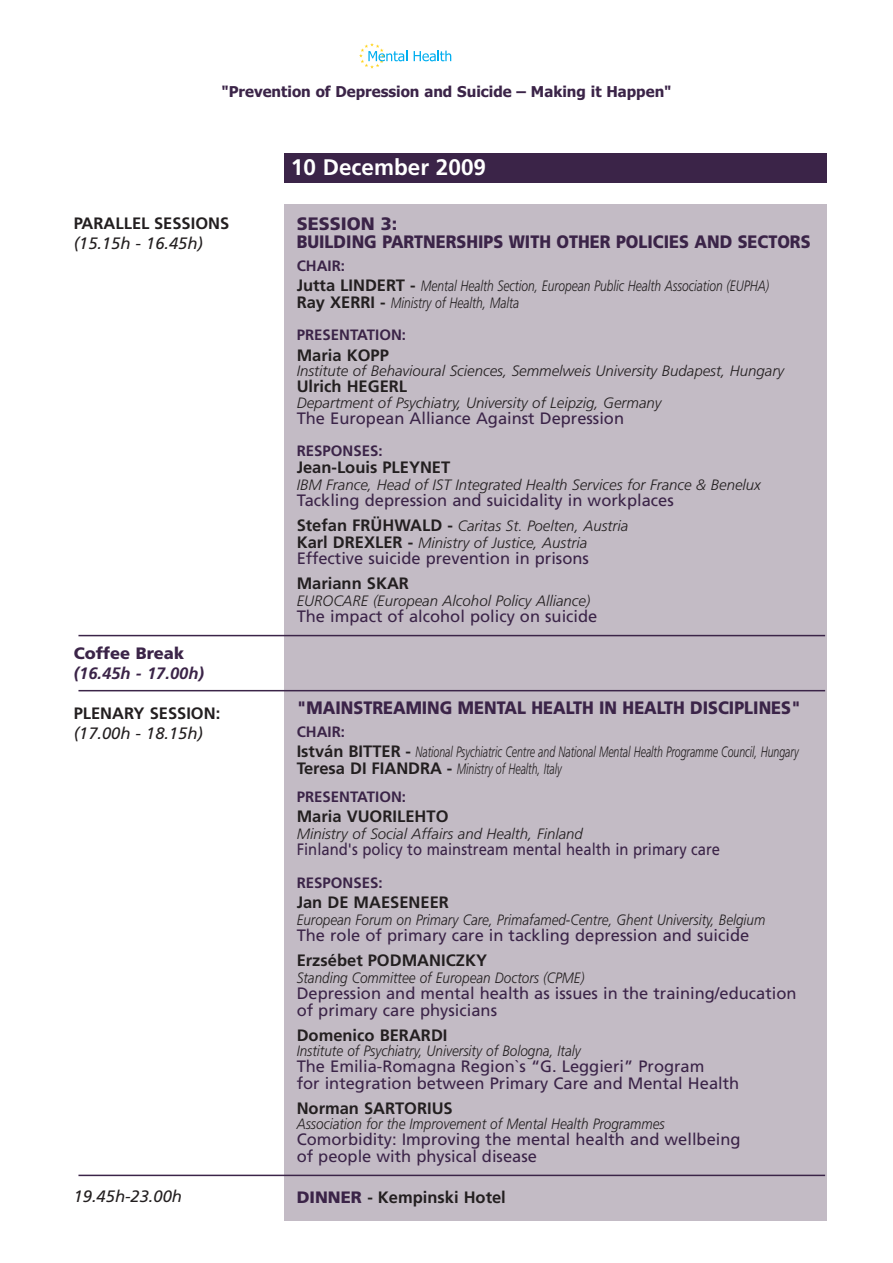
<style>
.page{position:relative;width:893px;height:1263px;background:#fff}
.page>*{position:absolute;margin:0;border:0;box-sizing:border-box;transform-origin:0 0}
.t1{font:700 22.5px "Frutiger";color:#fff}
.t2{font:900 18px/18px "Frutiger";color:#3b2448}
.t3{font:900 18px "Frutiger";color:#3b2448;scale:.9 1}
.t4{font:16.5px/16.5px "Frutiger";color:#3b2448}
.t5{font:700 16.5px "Frutiger";color:#231f20}
.t6{font:16.5px "Frutiger";color:#3b2448;scale:.9 1}
.t7{font:italic 16.5px "Frutiger";color:#231f20}
.t8{font:italic 700 16.5px "Frutiger";color:#3b2448}
.t9{font:900 16.5px "Frutiger";color:#3b2448}
.t10{font:italic 300 15px/16.5px "Frutiger";color:#231f20}
.t11{font:italic 300 15px "Frutiger";color:#231f20;scale:.9 1}
.t12{font:italic 300 15px/20.4px "Frutiger";color:#231f20;scale:.7 1}
.t13{font:italic 300 15px/20.4px "Frutiger";color:#231f20;scale:.8 1}
.t14{font:700 15px "Tahoma";color:#3b2448}
.t15{font:700 15px "Frutiger";color:#3b2448}
.s1{font-weight:700;font-style:normal;color:#3b2448}
.s2{font-weight:700;font-style:normal;font-size:16.5px}
.s3{font-weight:900;color:#3b2448}
</style>
<div class="page">
<div style="left:284px;top:204px;width:542px;height:1016px;background:#c3bbc5"></div>
<div style="left:284px;top:153px;width:542px;height:30px;background:#3b2448"></div>
<hr style="left:78px;top:690px;width:747px;height:1px;background:#3b2448">
<hr style="left:78px;top:1175px;width:747px;height:1px;background:#3b2448">
<hr style="left:78px;top:635px;width:747px;height:1px;background:#3b2448">
<svg style="left:359px;top:43px;width:92px;height:26px"></svg>
<div style="left:384px;top:62px;width:70px;height:6px;background:#fff"></div>
<p class="t14" style="left:221px;top:85px;width:451px">"Prevention of Depression and Suicide – Making it Happen"</p>
<p class="t5" style="left:74px;top:217px;width:157px">PARALLEL SESSIONS</p>
<p class="t7" style="left:74px;top:237px;width:131px">(15.15h - 16.45h)</p>
<p class="t9" style="left:74px;top:647px;width:112px">Coffee Break</p>
<p class="t8" style="left:74px;top:667px;width:132px">(16.45h - 17.00h)</p>
<p class="t5" style="left:74px;top:706px;width:148px">PLENARY SESSION:</p>
<p class="t7" style="left:74px;top:726px;width:131px">(17.00h - 18.15h)</p>
<p class="t7" style="left:74px;top:1190px;width:110px">19.45h-23.00h</p>
<h1 class="t1" style="left:291px;top:159px;width:197px">10 December 2009</h1>
<p class="t2" style="left:297px;top:217px;width:515px">SESSION 3:<br>BUILDING PARTNERSHIPS WITH OTHER POLICIES AND SECTORS</p>
<p class="t13" style="left:297px;top:256px;width:592px"><span class="s1">CHAIR:<br></span><span class="s2">Jutta LINDERT -</span> Mental Health Section, European Public Health Association (EUPHA)</p>
<p class="t13" style="left:297px;top:287px;width:280px;line-height:32.7px"><span class="s2">Ray XERRI -</span> Ministry of Health, Malta<br><span class="s1">PRESENTATION:</span></p>
<p class="t5" style="left:297px;top:348px;width:94px">Maria KOPP</p>
<p class="t10" style="left:297px;top:364px;width:489px">Institute of Behavioural Sciences, Semmelweis University Budapest, Hungary</p>
<p class="t5" style="left:297px;top:380px;width:112px">Ulrich HEGERL</p>
<p class="t10" style="left:297px;top:395px;width:366px">Department of Psychiatry, University of Leipzig, Germany</p>
<p class="t4" style="left:297px;top:411px;width:329px">The European Alliance Against Depression</p>
<p class="t15" style="left:297px;top:445px;width:87px">RESPONSES:</p>
<p class="t5" style="left:297px;top:461px;width:155px">Jean-Louis PLEYNET</p>
<p class="t10" style="left:297px;top:477px;width:465px">IBM France, Head of IST Integrated Health Services for France &amp; Benelux</p>
<p class="t4" style="left:297px;top:494px;width:378px">Tackling depression and suicidality in workplaces</p>
<p class="t10" style="left:297px;top:519px;width:333px"><span class="s2">Stefan FRÜHWALD -</span> Caritas St. Poelten, Austria<br><span class="s2">Karl DREXLER -</span> Ministry of Justice, Austria</p>
<p class="t4" style="left:297px;top:552px;width:294px">Effective suicide prevention in prisons</p>
<p class="t5" style="left:297px;top:577px;width:114px">Mariann SKAR</p>
<p class="t10" style="left:297px;top:593px;width:295px">EUROCARE (European Alcohol Policy Alliance)</p>
<p class="t4" style="left:297px;top:610px;width:302px">The impact of alcohol policy on suicide</p>
<p class="t3" style="left:297px;top:701px;width:562px">"MAINSTREAMING MENTAL HEALTH IN HEALTH DISCIPLINES"</p>
<p class="t12" style="left:297px;top:722px;width:718px"><span class="s1">CHAIR:<br></span><span class="s2">István BITTER -</span> National Psychiatric Centre and National Mental Health Programme Council, Hungary</p>
<p class="t12" style="left:297px;top:755px;width:380px;line-height:28.2px"><span class="s2">Teresa DI FIANDRA -</span> Ministry of Health, Italy<br><span class="s1">PRESENTATION:</span></p>
<p class="t5" style="left:297px;top:810px;width:153px">Maria VUORILEHTO</p>
<p class="t10" style="left:297px;top:826px;width:288px">Ministry of Social Affairs and Health, Finland</p>
<p class="t6" style="left:297px;top:843px;width:472px">Finland's policy to mainstream mental health in primary care</p>
<p class="t15" style="left:297px;top:876px;width:87px">RESPONSES:</p>
<p class="t5" style="left:297px;top:896px;width:154px">Jan DE MAESENEER</p>
<p class="t11" style="left:297px;top:913px;width:522px">European Forum on Primary Care, Primafamed-Centre, Ghent University, Belgium</p>
<p class="t4" style="left:297px;top:928px;width:454px">The role of primary care in tackling depression and suicide</p>
<p class="t5" style="left:297px;top:954px;width:192px">Erzsébet PODMANICZKY</p>
<p class="t11" style="left:297px;top:971px;width:321px">Standing Committee of European Doctors (CPME)</p>
<p class="t4" style="left:297px;top:986px;width:501px">Depression and mental health as issues in the training/education of primary care physicians</p>
<p class="t5" style="left:297px;top:1028px;width:152px">Domenico BERARDI</p>
<p class="t11" style="left:297px;top:1045px;width:317px">Institute of Psychiatry, University of Bologna, Italy</p>
<p class="t4" style="left:297px;top:1059px;width:444px">The Emilia-Romagna Region`s “G. Leggieri” Program<br>for integration between Primary Care and Mental Health</p>
<p class="t5" style="left:297px;top:1101px;width:157px">Norman SARTORIUS</p>
<p class="t11" style="left:297px;top:1118px;width:410px">Association for the Improvement of Mental Health Programmes</p>
<p class="t4" style="left:297px;top:1132px;width:445px">Comorbidity: Improving the mental health and wellbeing of people with physical disease</p>
<p class="t5" style="left:297px;top:1191px;width:211px"><span class="s3">DINNER</span> - Kempinski Hotel</p>
</div>
